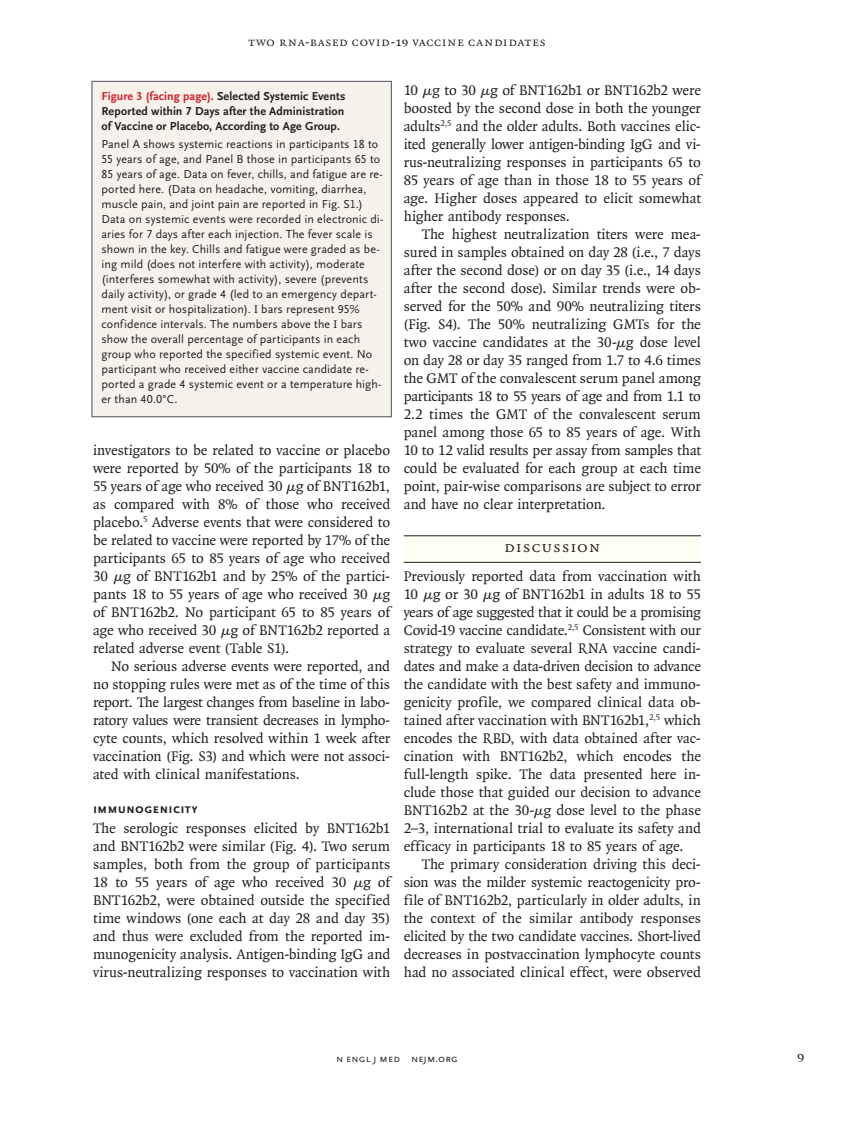
<style>
.page{position:relative;width:851px;height:1134px;background:#fff}
.page>*{position:absolute;margin:0;border:0;box-sizing:border-box;transform-origin:0 0}
.t1{font:15.75px "OTNEJM Quadraat Small Cap";letter-spacing:.075em;color:#231f20}
.t2{font:15px/18px "OTNEJM Quadraat";letter-spacing:-.005em;color:#231f20;text-align:justify}
.t3{font:14.25px "OTNEJM Quadraat Cap";color:#231f20}
.t4{font:700 13.5px "OTNEJM Scala Sans Small LF Cap";letter-spacing:.01em;color:#231f20}
.t5{font:12.75px "OTNEJM Quadraat Small Cap";letter-spacing:.04em;color:#231f20}
.t6{font:12px/15px "OTNEJM Scala Sans LF";letter-spacing:.01em;color:#231f20}
.t7{font:700 12px/15px "OTNEJM Scala Sans LF";letter-spacing:.005em;color:#231f20;text-align:justify}
.t8{font:10.8px "OTNEJM Scala Sans LF Cap";letter-spacing:.01em;color:#231f20}
.s1{color:#d1232a}
.s2{font-family:"OTNEJM Quadraat"}
</style>
<div class="page">
<div style="left:404px;top:535px;width:296px;height:27px;background:#fffef2"></div>
<hr style="left:404px;top:562px;width:296px;height:1px;background:#231f20">
<hr style="left:404px;top:535px;width:296px;height:1px;background:#231f20">
<div style="left:92px;top:81px;width:299px;height:336px;background:#f5f1eb"></div>
<div style="left:91px;top:81px;width:301px;height:336px;border:1px solid #636366"></div>
<p class="t5" style="left:248px;top:35px;width:299px">Two RNA-Based Covid-19 Vaccine Candidates</p>
<p class="t7" style="left:101px;top:89px;width:245px"><span class="s1">Figure 3 (facing page).</span> Selected Systemic Events Reported within 7 Days after the Administration of Vaccine or Placebo, According to Age Group.</p>
<p class="t6" style="left:101px;top:137px;width:283px">Panel A shows systemic reactions in participants 18 to 55 years of age, and Panel B those in participants 65 to 85 years of age. Data on fever, chills, and fatigue are re&shy;ported here. (Data on headache, vomiting, diarrhea, muscle pain, and joint pain are reported in Fig. S1.)<br>Data on systemic events were recorded in electronic di&shy;aries for 7 days after each injection. The fever scale is shown in the key. Chills and fatigue were graded as be&shy;ing mild (does not interfere with activity), moderate (interferes somewhat with activity), severe (prevents daily activity), or grade 4 (led to an emergency depart&shy;ment visit or hospitalization). <span class="s2">I</span> bars represent 95% confidence intervals. The numbers above the <span class="s2">I</span> bars show the overall percentage of participants in each group who reported the specified systemic event. No participant who received either vaccine candidate re&shy;ported a grade 4 systemic event or a temperature high&shy;er than 40.0°C.</p>
<p class="t2" style="left:93px;top:441px;width:299px">investigators to be related to vaccine or placebo were reported by 50% of the participants 18 to 55 years of age who received 30 μg of BNT162b1, as compared with 8% of those who received placebo.<sup>5</sup> Adverse events that were considered to be related to vaccine were reported by 17% of the participants 65 to 85 years of age who received 30 μg of BNT162b1 and by 25% of the partici&shy;pants 18 to 55 years of age who received 30 μg of BNT162b2. No participant 65 to 85 years of age who received 30 μg of BNT162b2 reported a related adverse event (Table S1).</p>
<p class="t2" style="left:93px;top:657px;width:299px;text-indent:18px">No serious adverse events were reported, and no stopping rules were met as of the time of this report. The largest changes from baseline in labo&shy;ratory values were transient decreases in lympho&shy;cyte counts, which resolved within 1 week after vaccination (Fig. S3) and which were not associ&shy;ated with clinical manifestations.</p>
<p class="t4" style="left:93px;top:801px;width:106px">Immunogenicity</p>
<p class="t2" style="left:93px;top:819px;width:299px">The serologic responses elicited by BNT162b1 and BNT162b2 were similar (Fig. 4). Two serum samples, both from the group of participants 18 to 55 years of age who received 30 μg of BNT162b2, were obtained outside the specified time windows (one each at day 28 and day 35) and thus were excluded from the reported im&shy;munogenicity analysis. Antigen-binding IgG and virus-neutralizing responses to vaccination with</p>
<p class="t2" style="left:404px;top:81px;width:299px">10 μg to 30 μg of BNT162b1 or BNT162b2 were boosted by the second dose in both the younger adults<sup>2,5</sup> and the older adults. Both vaccines elic&shy;ited generally lower antigen-binding IgG and vi&shy;rus-neutralizing responses in participants 65 to 85 years of age than in those 18 to 55 years of age. Higher doses appeared to elicit somewhat higher antibody responses.</p>
<p class="t2" style="left:404px;top:225px;width:299px;text-indent:18px">The highest neutralization titers were mea&shy;sured in samples obtained on day 28 (i.e., 7 days after the second dose) or on day 35 (i.e., 14 days after the second dose). Similar trends were ob&shy;served for the 50% and 90% neutralizing titers (Fig. S4). The 50% neutralizing GMTs for the two vaccine candidates at the 30-μg dose level on day 28 or day 35 ranged from 1.7 to 4.6 times the GMT of the convalescent serum panel among participants 18 to 55 years of age and from 1.1 to 2.2 times the GMT of the convalescent serum panel among those 65 to 85 years of age. With 10 to 12 valid results per assay from samples that could be evaluated for each group at each time point, pair-wise comparisons are subject to error and have no clear interpretation.</p>
<p class="t1" style="left:504px;top:538px;width:98px">Discussion</p>
<p class="t2" style="left:404px;top:567px;width:299px">Previously reported data from vaccination with 10 μg or 30 μg of BNT162b1 in adults 18 to 55 years of age suggested that it could be a promising Covid-19 vaccine candidate.<sup>2,5</sup> Consistent with our strategy to evaluate several RNA vaccine candi&shy;dates and make a data-driven decision to advance the candidate with the best safety and immuno&shy;genicity profile, we compared clinical data ob&shy;tained after vaccination with BNT162b1,<sup>2,5</sup> which encodes the RBD, with data obtained after vac&shy;cination with BNT162b2, which encodes the full-length spike. The data presented here in&shy;clude those that guided our decision to advance BNT162b2 at the 30-μg dose level to the phase 2–3, international trial to evaluate its safety and efficacy in participants 18 to 85 years of age.</p>
<p class="t2" style="left:404px;top:855px;width:299px;text-indent:18px">The primary consideration driving this deci&shy;sion was the milder systemic reactogenicity pro&shy;file of BNT162b2, particularly in older adults, in the context of the similar antibody responses elicited by the two candidate vaccines. Short-lived decreases in postvaccination lymphocyte counts had no associated clinical effect, were observed</p>
<p class="t8" style="left:336px;top:1053px;width:123px">n engl j med nejm.org</p>
<p class="t3" style="left:797px;top:1048px;width:9px">9</p>
</div>
